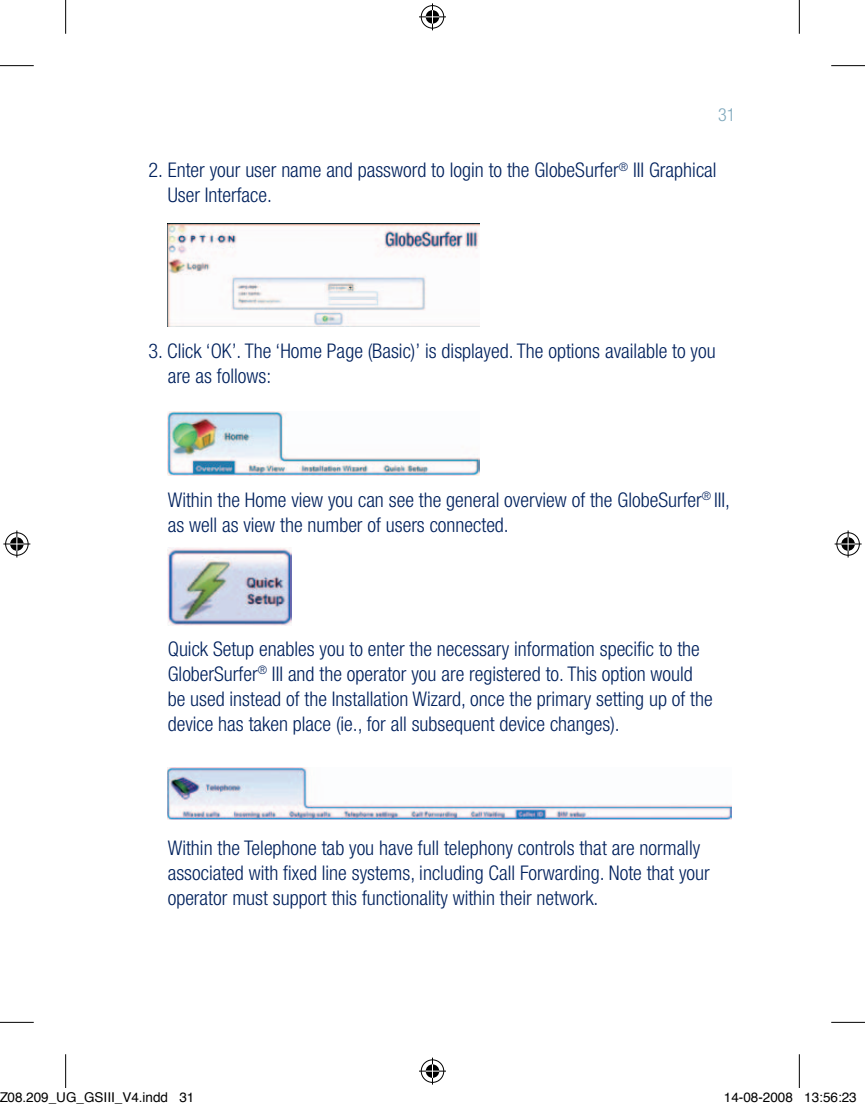
<style>
.page{position:relative;width:865px;height:1109px;background:#fff}
.page>*{position:absolute;margin:0;border:0;box-sizing:border-box;transform-origin:0 0}
.t1{font:300 condensed 20.25px/24.8px "Helvetica Neue";color:#00215d}
.t2{font:300 condensed 18px "Helvetica Neue";color:#7fa8bc}
.t3{font:13.5px "Helvetica";color:#000}
</style>
<div class="page">
<img style="left:168px;top:224px;width:311px;height:103px">
<img style="left:168px;top:411px;width:311px;height:65px">
<img style="left:168px;top:548px;width:123px;height:77px">
<img style="left:168px;top:767px;width:563px;height:52px">
<hr style="left:0;top:65px;width:34px;height:1px;background:#000">
<hr style="left:831px;top:65px;width:34px;height:1px;background:#000">
<hr style="left:0;top:1022px;width:34px;height:1px;background:#000">
<hr style="left:831px;top:1022px;width:34px;height:1px;background:#000">
<hr style="left:65px;top:0;width:1px;height:34px;background:#000">
<hr style="left:65px;top:1054px;width:1px;height:34px;background:#000">
<hr style="left:799px;top:0;width:1px;height:34px;background:#000">
<hr style="left:799px;top:1054px;width:1px;height:34px;background:#000">
<svg style="left:419px;top:3px;width:27px;height:27px"></svg>
<svg style="left:419px;top:1058px;width:27px;height:27px"></svg>
<svg style="left:3px;top:530px;width:27px;height:27px"></svg>
<svg style="left:834px;top:530px;width:27px;height:27px"></svg>
<p class="t2" style="left:718px;top:104px;width:19px">31</p>
<p class="t1" style="left:168px;top:158px;width:550px;text-indent:-19px">2. Enter your user name and password to login to the GlobeSurfer<sup>®</sup> III Graphical<br>User Interface.</p>
<p class="t1" style="left:168px;top:338px;width:549px;text-indent:-19px">3. Click ‘OK’. The ‘Home Page (Basic)’ is displayed. The options available to you are as follows:</p>
<p class="t1" style="left:168px;top:487px;width:564px">Within the Home view you can see the general overview of the GlobeSurfer<sup>®</sup> III, as well as view the number of users connected.</p>
<p class="t1" style="left:168px;top:637px;width:546px">Quick Setup enables you to enter the necessary information specific to the GloberSurfer<sup>®</sup> III and the operator you are registered to. This option would be used instead of the Installation Wizard, once the primary setting up of the device has taken place (ie., for all subsequent device changes).</p>
<p class="t1" style="left:168px;top:835px;width:543px">Within the Telephone tab you have full telephony controls that are normally associated with fixed line systems, including Call Forwarding. Note that your operator must support this functionality within their network.</p>
<p class="t3" style="left:-1px;top:1087px;width:197px">Z08.209_UG_GSIII_V4.indd 31</p>
<p class="t3" style="left:724px;top:1087px;width:134px">14-08-2008 13:56:23</p>
</div>
